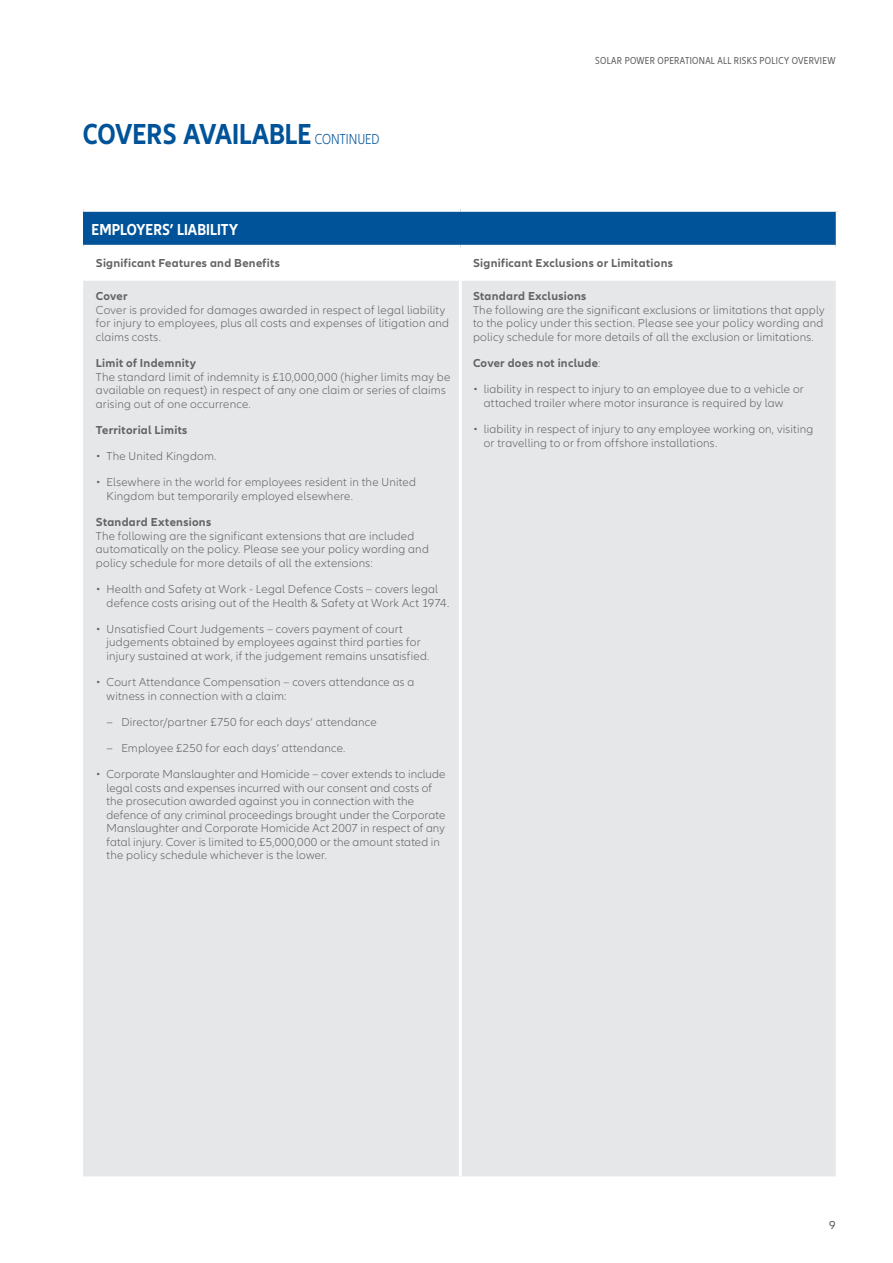
<style>
.page{position:relative;width:893px;height:1263px;background:#fff}
.page>*{position:absolute;margin:0;border:0;box-sizing:border-box;transform-origin:0 0}
.t1{font:700 condensed 30px "Allianz Neo";color:#015399}
.t2{font:700 condensed 16.5px "Allianz Neo";letter-spacing:.005em;color:#fff}
.t3{font:300 12px/13.5px "Allianz Neo";letter-spacing:.015em;color:#636366}
.t4{font:700 12px "Allianz Neo";letter-spacing:.025em;color:#636366}
.t5{font:12px "Allianz Neo";color:#636366}
.t6{font:condensed 10.5px "Allianz Neo";letter-spacing:.03em;color:#636366}
.s1{font-weight:300;font-size:15px}
.s2{font-weight:300}
</style>
<div class="page">
<div style="left:83px;top:210px;width:754px;height:37px;background:#015399"></div>
<div style="left:83px;top:281px;width:753px;height:895px;background:#e6e7e9"></div>
<hr style="left:836px;top:212px;width:3px;height:35px;background:#fff">
<hr style="left:459px;top:281px;width:3px;height:895px;background:#fff">
<div style="left:83px;top:207px;width:377px;height:5px;background:#fff"></div>
<div style="left:460px;top:207px;width:379px;height:5px;background:#fff"></div>
<hr style="left:83px;top:245px;width:377px;height:4px;background:#fff">
<hr style="left:460px;top:245px;width:376px;height:4px;background:#fff">
<h1 class="t1" style="left:83px;top:117px;width:298px">COVERS AVAILABLE <span class="s1">CONTINUED</span></h1>
<p class="t6" style="left:595px;top:55px;width:242px">SOLAR POWER OPERATIONAL ALL RISKS POLICY OVERVIEW</p>
<h2 class="t2" style="left:92px;top:220px;width:148px">EMPLOYERS’ LIABILITY</h2>
<p class="t4" style="left:96px;top:256px;width:186px">Significant Features and Benefits</p>
<p class="t4" style="left:473px;top:256px;width:201px">Significant Exclusions or Limitations</p>
<p class="t4" style="left:96px;top:289px;width:33px">Cover</p>
<p class="t3" style="left:96px;top:304px;width:355px">Cover is provided for damages awarded in respect of legal liability for injury to employees, plus all costs and expenses of litigation and claims costs.</p>
<p class="t4" style="left:96px;top:356px;width:102px">Limit of Indemnity</p>
<p class="t3" style="left:96px;top:370px;width:356px">The standard limit of indemnity is £10,000,000 (higher limits may be available on request) in respect of any one claim or series of claims arising out of one occurrence.</p>
<p class="t4" style="left:96px;top:423px;width:93px">Territorial Limits</p>
<p class="t3" style="left:96px;top:450px;width:122px">• The United Kingdom.</p>
<p class="t3" style="left:107px;top:476px;width:311px;text-indent:-11px">• Elsewhere in the world for employees resident in the United<br>Kingdom but temporarily employed elsewhere.</p>
<p class="t4" style="left:96px;top:515px;width:117px">Standard Extensions</p>
<p class="t3" style="left:96px;top:529px;width:334px">The following are the significant extensions that are included automatically on the policy. Please see your policy wording and policy schedule for more details of all the extensions:</p>
<p class="t3" style="left:107px;top:583px;width:344px;text-indent:-11px">• Health and Safety at Work - Legal Defence Costs – covers legal defence costs arising out of the Health &amp; Safety at Work Act 1974.</p>
<p class="t3" style="left:107px;top:622px;width:325px;text-indent:-11px">• Unsatisfied Court Judgements – covers payment of court judgements obtained by employees against third parties for injury sustained at work, if the judgement remains unsatisfied.</p>
<p class="t3" style="left:107px;top:676px;width:309px;text-indent:-11px">• Court Attendance Compensation – covers attendance as a witness in connection with a claim:</p>
<p class="t3" style="left:107px;top:709px;width:272px;line-height:26.2px">− Director/partner £750 for each days’ attendance − Employee £250 for each days’ attendance.</p>
<p class="t3" style="left:107px;top:768px;width:340px;text-indent:-11px">• Corporate Manslaughter and Homicide – cover extends to include legal costs and expenses incurred with our consent and costs of the prosecution awarded against you in connection with the defence of any criminal proceedings brought under the Corporate Manslaughter and Corporate Homicide Act 2007 in respect of any fatal injury. Cover is limited to £5,000,000 or the amount stated in the policy schedule whichever is the lower.</p>
<p class="t4" style="left:473px;top:289px;width:115px">Standard Exclusions</p>
<p class="t3" style="left:473px;top:304px;width:353px;text-align:justify">The following are the significant exclusions or limitations that apply to the policy under this section. Please see your policy wording and policy schedule for more details of all the exclusion or limitations.</p>
<p class="t4" style="left:473px;top:356px;width:129px">Cover does not include<span class="s2">:</span></p>
<p class="t3" style="left:484px;top:383px;width:322px;text-indent:-11px">• liability in respect to injury to an employee due to a vehicle or attached trailer where motor insurance is required by law</p>
<p class="t3" style="left:484px;top:423px;width:331px;text-indent:-11px">• liability in respect of injury to any employee working on, visiting or travelling to or from offshore installations.</p>
<p class="t5" style="left:829px;top:1218px;width:8px">9</p>
</div>
